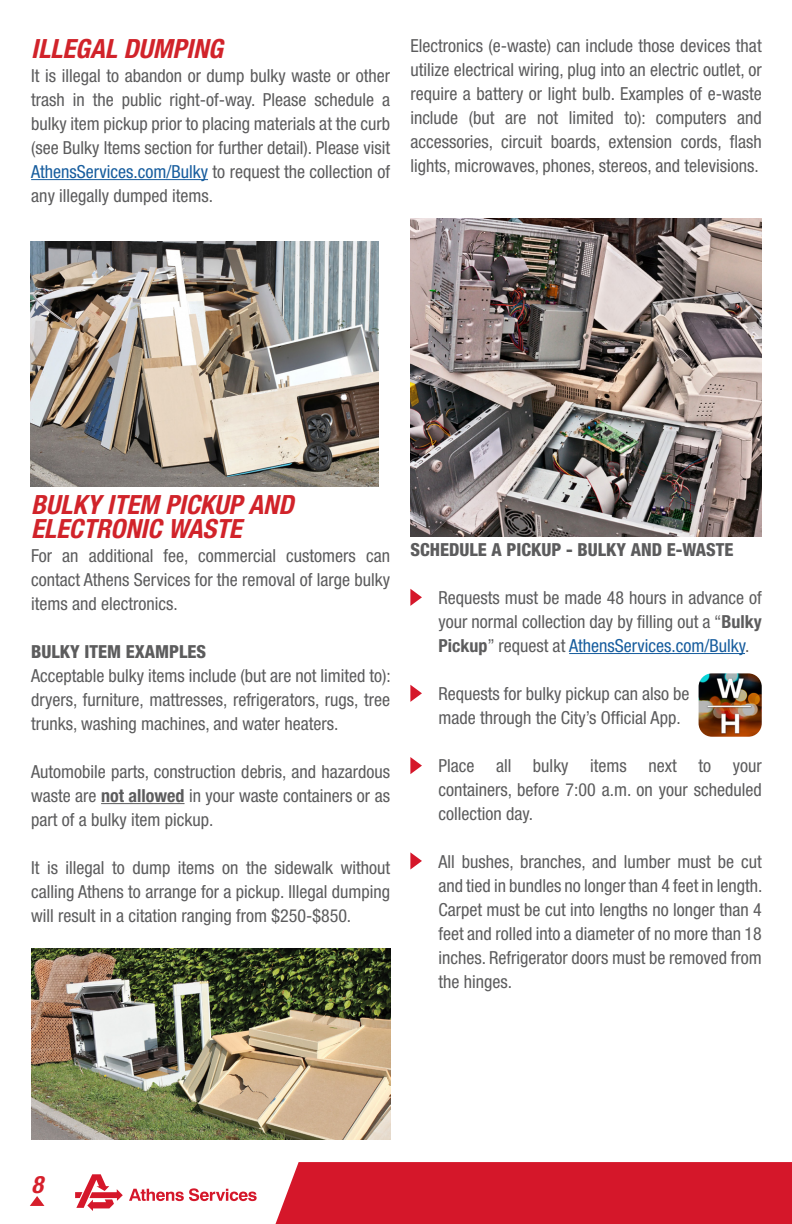
<style>
.page{position:relative;width:792px;height:1224px;background:#fff}
.page>*{position:absolute;margin:0;border:0;box-sizing:border-box;transform-origin:0 0}
.t1{font:italic 700 condensed 26.6px "Helvetica Neue LT Std";color:#d1232a}
.t2{font:italic 700 condensed 24px "Helvetica Neue LT Std";color:#d61f2b}
.t3{font:condensed 18px/24px "Helvetica Neue LT Std";color:#5c5c5d;text-align:justify}
.t4{font:800 condensed 18px "Helvetica Neue LT Std";color:#5c5c5d}
.s1{color:#175d9e}
.s2{font-weight:700}
</style>
<div class="page">
<hr style="left:569px;top:653px;width:176px;height:1px;background:#175d9e">
<svg style="left:410px;top:589px;width:12px;height:17px"></svg>
<svg style="left:410px;top:685px;width:12px;height:17px"></svg>
<svg style="left:410px;top:757px;width:12px;height:17px"></svg>
<svg style="left:410px;top:852px;width:12px;height:18px"></svg>
<hr style="left:31px;top:179px;width:177px;height:1px;background:#175d9e">
<hr style="left:101px;top:803px;width:84px;height:1px;background:#5c5c5d">
<img style="left:410px;top:218px;width:352px;height:319px">
<img style="left:31px;top:949px;width:359px;height:191px">
<img style="left:30px;top:242px;width:349px;height:244px">
<img style="left:699px;top:673px;width:63px;height:64px">
<svg style="left:129px;top:1162px;width:663px;height:62px"></svg>
<svg style="left:75px;top:1174px;width:48px;height:37px"></svg>
<svg style="left:30px;top:1196px;width:14px;height:10px"></svg>
<p class="t1" style="left:31px;top:32px;width:193px">ILLEGAL DUMPING</p>
<p class="t3" style="left:31px;top:63px;width:360px">It is illegal to abandon or dump bulky waste or other trash in the public right-of-way. Please schedule a bulky item pickup prior to placing materials at the curb (see Bulky Items section for further detail). Please visit <span class="s1">AthensServices.com/Bulky</span> to request the collection of any illegally dumped items.</p>
<p class="t3" style="left:410px;top:33px;width:353px">Electronics (e-waste) can include those devices that utilize electrical wiring, plug into an electric outlet, or require a battery or light bulb. Examples of e-waste include (but are not limited to): computers and accessories, circuit boards, extension cords, flash lights, microwaves, phones, stereos, and televisions.</p>
<p class="t1" style="left:31px;top:488px;width:264px">BULKY ITEM PICKUP AND</p>
<p class="t1" style="left:31px;top:512px;width:212px">ELECTRONIC WASTE</p>
<p class="t3" style="left:31px;top:543px;width:360px">For an additional fee, commercial customers can contact Athens Services for the removal of large bulky items and electronics.</p>
<p class="t4" style="left:31px;top:640px;width:177px">BULKY ITEM EXAMPLES</p>
<p class="t3" style="left:31px;top:663px;width:361px">Acceptable bulky items include (but are not limited to): dryers, furniture, mattresses, refrigerators, rugs, tree trunks, washing machines, and water heaters.</p>
<p class="t3" style="left:31px;top:759px;width:360px">Automobile parts, construction debris, and hazardous waste are <span class="s2">not allowed</span> in your waste containers or as part of a bulky item pickup.</p>
<p class="t3" style="left:31px;top:855px;width:360px">It is illegal to dump items on the sidewalk without calling Athens to arrange for a pickup. Illegal dumping will result in a citation ranging from $250-$850.</p>
<p class="t4" style="left:410px;top:538px;width:325px">SCHEDULE A PICKUP - BULKY AND E-WASTE</p>
<p class="t3" style="left:438px;top:585px;width:325px">Requests must be made 48 hours in advance of your normal collection day by filling out a “<span class="s2">Bulky Pickup</span>” request at <span class="s1">AthensServices.com/Bulky</span>.</p>
<p class="t3" style="left:438px;top:681px;width:253px">Requests for bulky pickup can also be made through the City’s Official App.</p>
<p class="t3" style="left:438px;top:753px;width:325px">Place all bulky items next to your containers, before 7:00 a.m. on your scheduled collection day.</p>
<p class="t3" style="left:438px;top:849px;width:326px">All bushes, branches, and lumber must be cut and tied in bundles no longer than 4 feet in length.<br>Carpet must be cut into lengths no longer than 4 feet and rolled into a diameter of no more than 18 inches. Refrigerator doors must be removed from the hinges.</p>
<h2 class="t2" style="left:31px;top:1170px;width:13px">8</h2>
</div>
